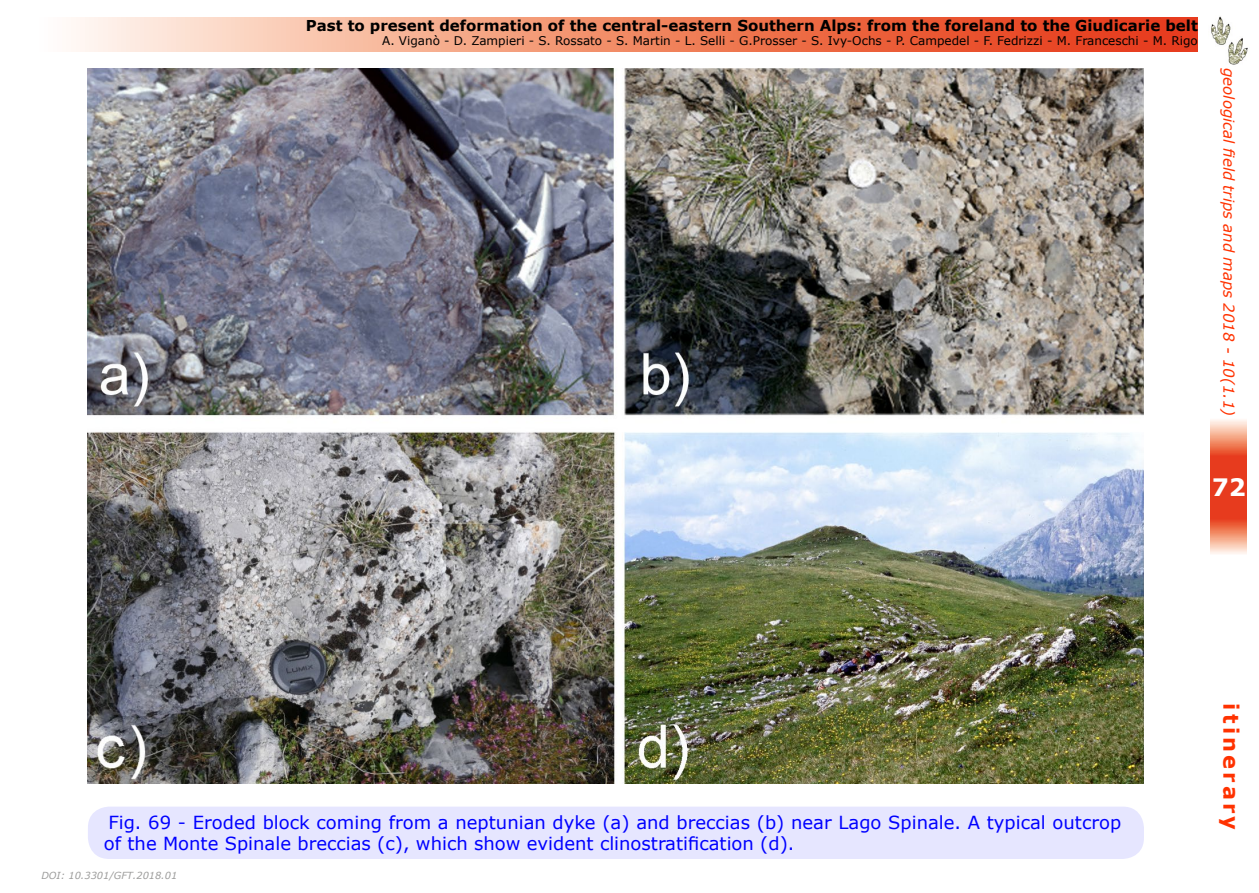
<style>
.page{position:relative;width:1259px;height:893px;background:#fff}
.page>*{position:absolute;margin:0;border:0;box-sizing:border-box;transform-origin:0 0}
.t1{font:700 24px "Verdana";color:#fff}
.t2{font:700 21px "Verdana";letter-spacing:.15em;color:#ff3200}
.t3{font:18px/21.6px "Verdana";color:#00f}
.t4{font:700 15px "Verdana";color:#000}
.t5{font:italic 15px "Verdana";color:#ff3200}
.t6{font:12px "Verdana";color:#000}
.t7{font:italic 9.75px "Verdana";color:#9d9d9c}
</style>
<div class="page">
<svg style="left:1210px;top:420px;width:37px;height:134px;background:#ed6f52"></svg>
<svg style="left:71px;top:17px;width:1126px;height:34px;background:#f18d6f"></svg>
<img style="left:1211px;top:16px;width:37px;height:49px">
<img style="left:88px;top:68px;width:1056px;height:716px">
<div style="left:88px;top:807px;width:1056px;height:52px;background:#e6e6ff;border-radius:21px"></div>
<p class="t4" style="left:306px;top:15px;width:893px">Past to present deformation of the central-eastern Southern Alps: from the foreland to the Giudicarie belt</p>
<p class="t6" style="left:382px;top:33px;width:817px">A. Viganò - D. Zampieri - S. Rossato - S. Martin - L. Selli - G.Prosser - S. Ivy-Ochs - P. Campedel - F. Fedrizzi - M. Franceschi - M. Rigo</p>
<p class="t5" style="left:1238px;top:68px;width:350px;rotate:90deg">geological field trips and maps 2018 - 10(1.1)</p>
<h1 class="t1" style="left:1211px;top:471px;width:36px">72</h1>
<p class="t3" style="left:104px;top:812px;width:1019px">Fig. 69 - Eroded block coming from a neptunian dyke (a) and breccias (b) near Lago Spinale. A typical outcrop of the Monte Spinale breccias (c), which show evident clinostratification (d).</p>
<p class="t7" style="left:41px;top:870px;width:137px">DOI: 10.3301/GFT.2018.01</p>
<p class="t2" style="left:1244px;top:703px;width:128px;rotate:90deg">itinerary</p>
</div>
